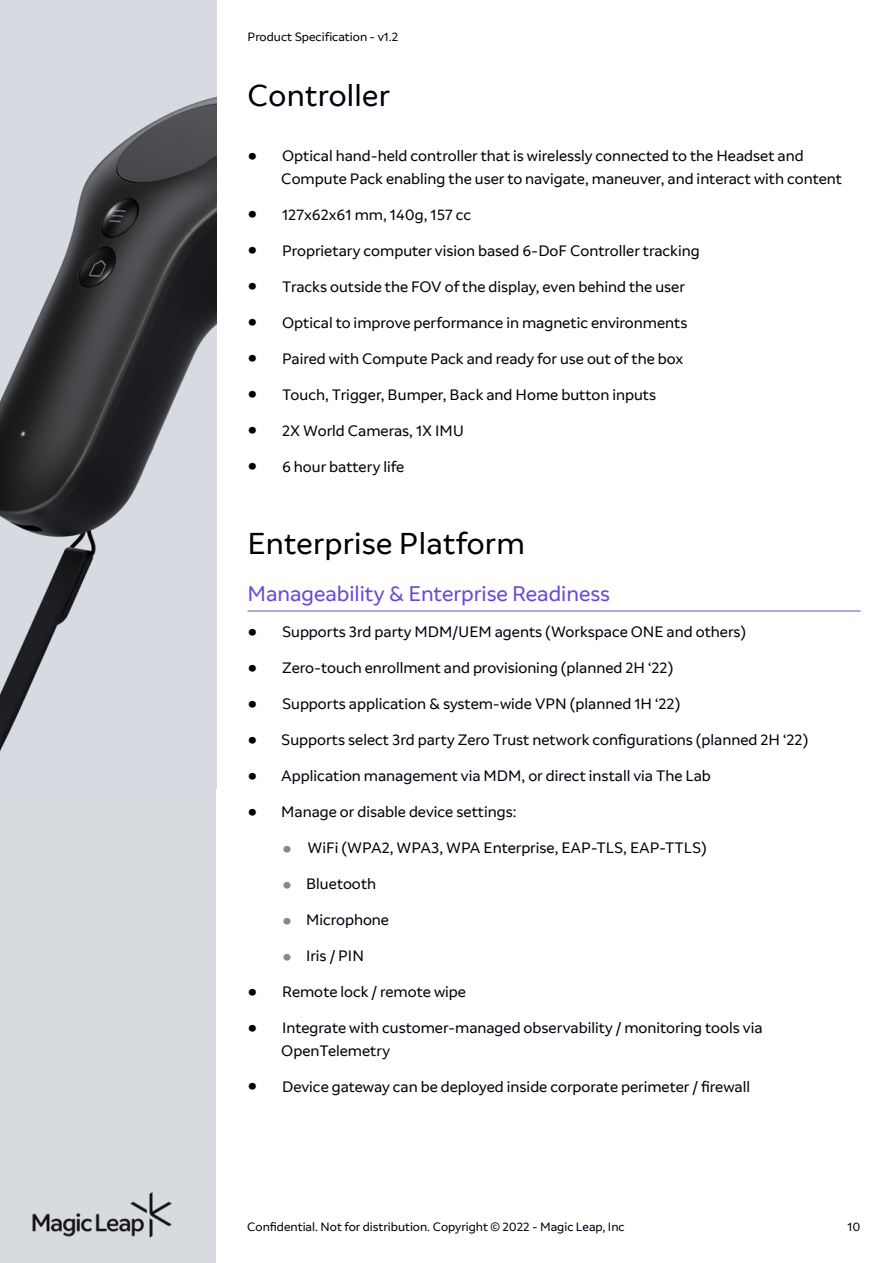
<style>
.page{position:relative;width:893px;height:1263px;background:#fff}
.page>*{position:absolute;margin:0;border:0;box-sizing:border-box;transform-origin:0 0}
.t1{font:30px "Lomino";letter-spacing:.01em;color:#000}
.t2{font:30px "Lomino";letter-spacing:.01em;color:#00000d}
.t3{font:21px "Lomino";color:#6e47d4}
.t4{font:15px/22.5px "Lomino";color:#00000d}
.t5{font:12px "Lomino";color:#00000d}
.s1{font-size:27px}
.s2{font-size:27px;color:#8a8887}
</style>
<div class="page">
<hr style="left:248px;top:611px;width:613px;height:1px;background:#6e47d4">
<div style="left:0;top:0;width:215px;height:1263px;background:#d7dadf"></div>
<img style="left:0;top:0;width:216px;height:789px">
<p class="t5" style="left:248px;top:29px;width:152px">Product Specification - v1.2</p>
<h1 class="t2" style="left:248px;top:77px;width:144px">Controller</h1>
<p class="t4" style="left:281px;top:145px;width:562px;text-indent:-34px"><span class="s1">•</span> Optical hand-held controller that is wirelessly connected to the Headset and<br>Compute Pack enabling the user to navigate, maneuver, and interact with content</p>
<p class="t4" style="left:248px;top:204px;width:225px"><span class="s1">•</span> 127x62x61 mm, 140g, 157 cc</p>
<p class="t4" style="left:248px;top:240px;width:454px"><span class="s1">•</span> Proprietary computer vision based 6-DoF Controller tracking</p>
<p class="t4" style="left:248px;top:276px;width:439px"><span class="s1">•</span> Tracks outside the FOV of the display, even behind the user</p>
<p class="t4" style="left:248px;top:312px;width:441px"><span class="s1">•</span> Optical to improve performance in magnetic environments</p>
<p class="t4" style="left:248px;top:348px;width:437px"><span class="s1">•</span> Paired with Compute Pack and ready for use out of the box</p>
<p class="t4" style="left:248px;top:384px;width:410px"><span class="s1">•</span> Touch, Trigger, Bumper, Back and Home button inputs</p>
<p class="t4" style="left:248px;top:420px;width:218px"><span class="s1">•</span> 2X World Cameras, 1X IMU</p>
<p class="t4" style="left:248px;top:456px;width:158px"><span class="s1">•</span> 6 hour battery life</p>
<h1 class="t1" style="left:248px;top:524px;width:279px">Enterprise Platform</h1>
<h2 class="t3" style="left:248px;top:581px;width:364px">Manageability &amp; Enterprise Readiness</h2>
<p class="t4" style="left:248px;top:621px;width:500px"><span class="s1">•</span> Supports 3rd party MDM/UEM agents (Workspace ONE and others)</p>
<p class="t4" style="left:248px;top:657px;width:427px"><span class="s1">•</span> Zero-touch enrollment and provisioning (planned 2H ‘22)</p>
<p class="t4" style="left:248px;top:693px;width:434px"><span class="s1">•</span> Supports application &amp; system-wide VPN (planned 1H ‘22)</p>
<p class="t4" style="left:248px;top:729px;width:562px"><span class="s1">•</span> Supports select 3rd party Zero Trust network configurations (planned 2H ‘22)</p>
<p class="t4" style="left:248px;top:765px;width:465px"><span class="s1">•</span> Application management via MDM, or direct install via The Lab</p>
<p class="t4" style="left:248px;top:801px;width:270px"><span class="s1">•</span> Manage or disable device settings:</p>
<p class="t4" style="left:282px;top:837px;width:426px"><span class="s2">•</span> WiFi (WPA2, WPA3, WPA Enterprise, EAP-TLS, EAP-TTLS)</p>
<p class="t4" style="left:282px;top:873px;width:96px"><span class="s2">•</span> Bluetooth</p>
<p class="t4" style="left:282px;top:909px;width:108px"><span class="s2">•</span> Microphone</p>
<p class="t4" style="left:282px;top:945px;width:83px"><span class="s2">•</span> Iris / PIN</p>
<p class="t4" style="left:248px;top:981px;width:220px"><span class="s1">•</span> Remote lock / remote wipe</p>
<p class="t4" style="left:281px;top:1017px;width:483px;text-indent:-34px"><span class="s1">•</span> Integrate with customer-managed observability / monitoring tools via<br>OpenTelemetry</p>
<p class="t4" style="left:248px;top:1075px;width:504px"><span class="s1">•</span> Device gateway can be deployed inside corporate perimeter / firewall</p>
<p class="t5" style="left:247px;top:1219px;width:379px">Confidential. Not for distribution. Copyright © 2022 - Magic Leap, Inc</p>
<p class="t5" style="left:847px;top:1219px;width:15px">10</p>
</div>
